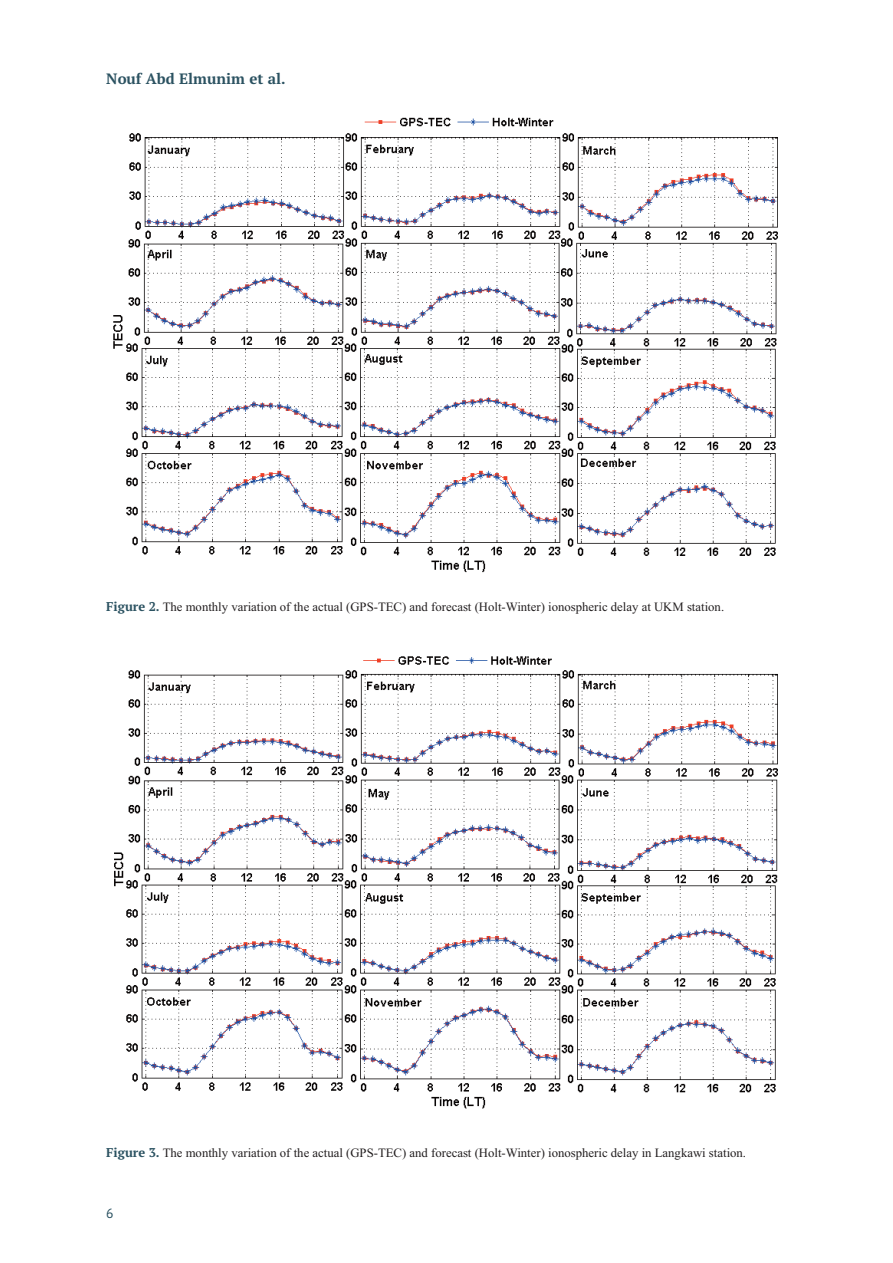
<style>
.page{position:relative;width:893px;height:1263px;background:#fff}
.page>*{position:absolute;margin:0;border:0;box-sizing:border-box;transform-origin:0 0}
.t1{font:700 15px "PT Serif";color:#2b5261}
.t2{font:13.5px "PT Sans";color:#2b5261}
.t3{font:12.75px "Times New Roman";color:#231f20}
.s1{font-family:"PT Serif";font-weight:700;color:#2b5261}
</style>
<div class="page">
<img style="left:113px;top:117px;width:665px;height:456px">
<img style="left:114px;top:656px;width:664px;height:453px">
<p class="t1" style="left:106px;top:73px;width:181px">Nouf Abd Elmunim et al.</p>
<p class="t3" style="left:106px;top:602px;width:619px"><span class="s1">Figure 2.</span> The monthly variation of the actual (GPS-TEC) and forecast (Holt-Winter) ionospheric delay at UKM station.</p>
<p class="t3" style="left:106px;top:1148px;width:641px"><span class="s1">Figure 3.</span> The monthly variation of the actual (GPS-TEC) and forecast (Holt-Winter) ionospheric delay in Langkawi station.</p>
<p class="t2" style="left:106px;top:1209px;width:9px">6</p>
</div>
